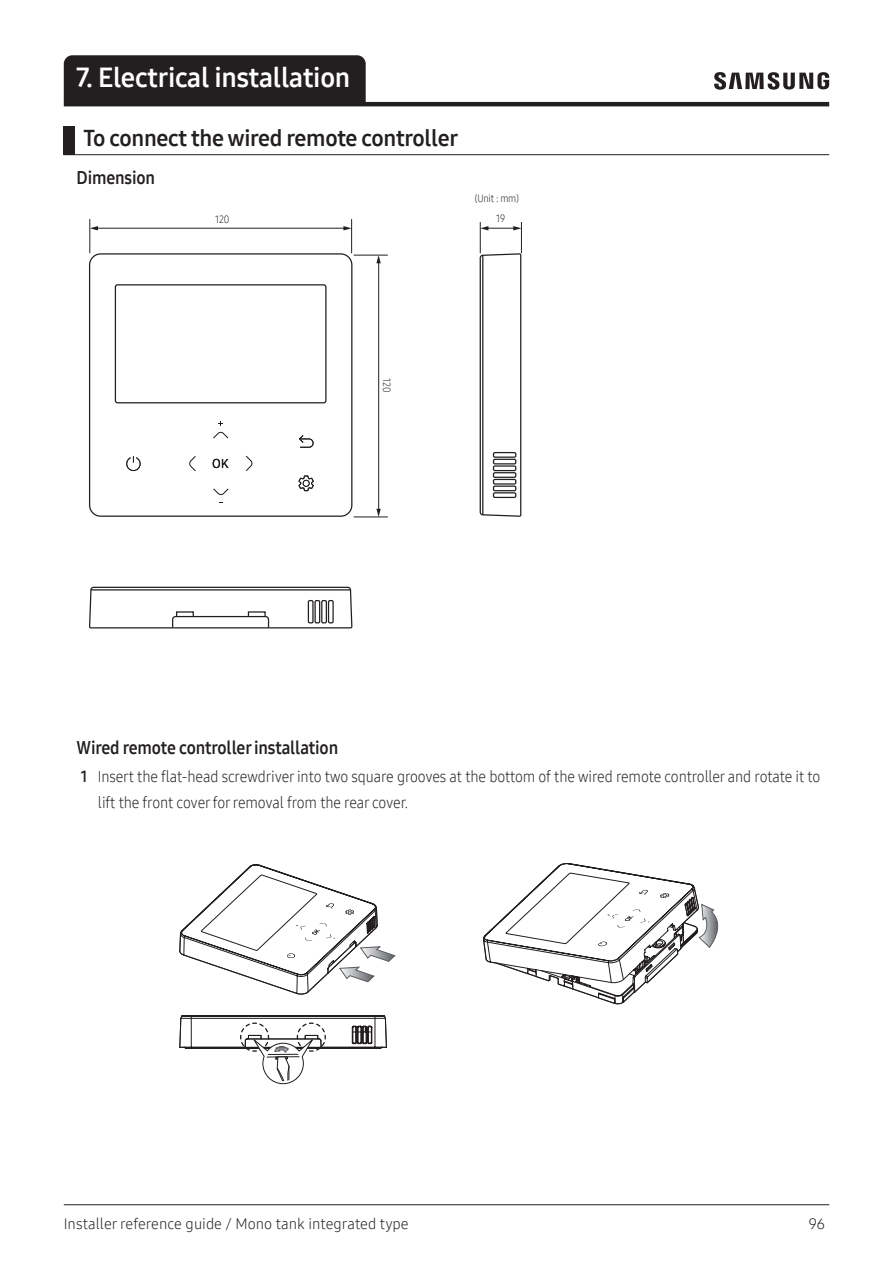
<style>
.page{position:relative;width:893px;height:1263px;background:#fff}
.page>*{position:absolute;margin:0;border:0;box-sizing:border-box;transform-origin:0 0}
.t1{font:27px "Samsung One 700";letter-spacing:-.01em;color:#fff}
.t2{font:22.5px "Samsung One 700";letter-spacing:-.015em;color:#231f20}
.t3{font:18px "Samsung One 700";letter-spacing:-.01em;color:#231f20;scale:.93 1}
.t4{font:15.75px/25.5px "Samsung One 300";letter-spacing:-.01em;color:#231f20;scale:.93 1}
.t5{font:15px "Samsung One 300";color:#231f20}
.t6{font:10.5px "Samsung One 300";letter-spacing:-.02em;color:#231f20;scale:.9 1}
.s1{font-family:"Samsung One 700"}
</style>
<div class="page">
<div style="left:64px;top:55px;width:302px;height:47px;background:#231f20"></div>
<hr style="left:64px;top:102px;width:765px;height:4px;background:#231f20">
<hr style="left:64px;top:1204px;width:765px;height:1px;background:#231f20">
<svg style="left:714px;top:72px;width:115px;height:18px"></svg>
<hr style="left:64px;top:154px;width:765px;height:1px;background:#231f20">
<div style="left:64px;top:126px;width:11px;height:28px;background:#231f20"></div>
<div style="left:89px;top:253px;width:263px;height:264px;border:1px solid #231f20;border-radius:11px"></div>
<div style="left:115px;top:284px;width:212px;height:119px;border:1px solid #231f20;border-radius:2px"></div>
<svg style="left:213px;top:459px;width:16px;height:9px"></svg>
<svg style="left:126px;top:456px;width:15px;height:15px"></svg>
<svg style="left:299px;top:435px;width:15px;height:13px"></svg>
<svg style="left:298px;top:475px;width:16px;height:16px"></svg>
<svg style="left:213px;top:432px;width:15px;height:6px"></svg>
<svg style="left:189px;top:456px;width:7px;height:15px"></svg>
<svg style="left:213px;top:488px;width:16px;height:7px"></svg>
<svg style="left:246px;top:456px;width:7px;height:15px"></svg>
<svg style="left:479px;top:254px;width:43px;height:263px"></svg>
<hr style="left:482px;top:255px;width:1px;height:260px;background:#231f20">
<div style="left:493px;top:492px;width:23px;height:6px;border:1px solid #231f20"></div>
<div style="left:493px;top:485px;width:23px;height:6px;border:1px solid #231f20"></div>
<div style="left:493px;top:479px;width:23px;height:6px;border:1px solid #231f20"></div>
<div style="left:493px;top:472px;width:23px;height:6px;border:1px solid #231f20"></div>
<div style="left:493px;top:465px;width:23px;height:6px;border:1px solid #231f20"></div>
<div style="left:493px;top:459px;width:23px;height:5px;border:1px solid #231f20"></div>
<div style="left:493px;top:452px;width:23px;height:6px;border:1px solid #231f20"></div>
<hr style="left:89px;top:219px;width:1px;height:34px;background:#231f20">
<hr style="left:96px;top:228px;width:249px;height:1px;background:#231f20">
<svg style="left:343px;top:226px;width:8px;height:4px"></svg>
<svg style="left:90px;top:226px;width:8px;height:4px"></svg>
<hr style="left:351px;top:219px;width:1px;height:34px;background:#231f20">
<hr style="left:354px;top:255px;width:33px;height:1px;background:#231f20">
<hr style="left:378px;top:262px;width:1px;height:248px;background:#231f20">
<svg style="left:376px;top:509px;width:5px;height:7px"></svg>
<svg style="left:376px;top:255px;width:5px;height:8px"></svg>
<hr style="left:354px;top:516px;width:33px;height:1px;background:#231f20">
<hr style="left:480px;top:219px;width:1px;height:34px;background:#231f20">
<svg style="left:480px;top:226px;width:41px;height:4px"></svg>
<hr style="left:521px;top:219px;width:1px;height:34px;background:#231f20">
<svg style="left:89px;top:586px;width:264px;height:43px"></svg>
<div style="left:176px;top:611px;width:18px;height:6px;border:1px solid #231f20"></div>
<div style="left:248px;top:611px;width:18px;height:6px;border:1px solid #231f20"></div>
<div style="left:479px;top:213px;width:43px;height:9px;background:#fff"></div>
<svg style="left:179px;top:864px;width:217px;height:130px"></svg>
<svg style="left:179px;top:1015px;width:208px;height:69px"></svg>
<svg style="left:483px;top:863px;width:236px;height:141px"></svg>
<h1 class="t1" style="left:77px;top:59px;width:275px">7. Electrical installation</h1>
<h2 class="t2" style="left:83px;top:123px;width:376px">To connect the wired remote controller</h2>
<p class="t3" style="left:77px;top:166px;width:86px">Dimension</p>
<p class="t6" style="left:215px;top:212px;width:17px">120</p>
<p class="t6" style="left:475px;top:191px;width:51px">(Unit : mm)</p>
<p class="t6" style="left:496px;top:211px;width:11px">19</p>
<p class="t6" style="left:394px;top:378px;width:17px;rotate:90deg">120</p>
<p class="t3" style="left:77px;top:736px;width:283px">Wired remote controller installation</p>
<p class="t4" style="left:98px;top:764px;width:778px;text-indent:-17px"><span class="s1">1</span> Insert the flat-head screwdriver into two square grooves at the bottom of the wired remote controller and rotate it to lift the front cover for removal from the rear cover.</p>
<p class="t5" style="left:64px;top:1214px;width:346px">Installer reference guide / Mono tank integrated type</p>
<p class="t5" style="left:809px;top:1214px;width:17px">96</p>
</div>
